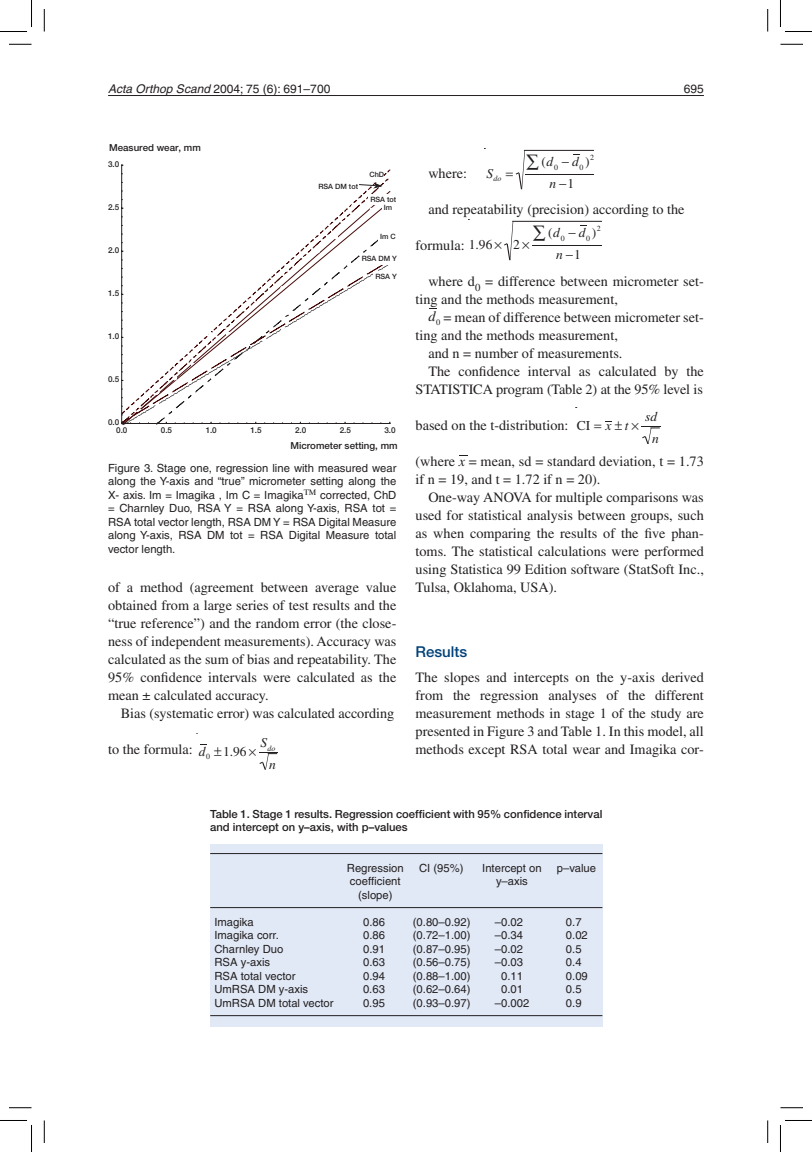
<style>
.page{position:relative;width:812px;height:1152px;background:#fff}
.page>*{position:absolute;margin:0;border:0;box-sizing:border-box;transform-origin:0 0}
.t1{font:500 15px "Helvetica Neue";color:#004279}
.t2{font:14.25px/18px "Times";color:#231f20;text-align:justify}
.t3{font:italic 13.5px/21.3px "Times";color:#231f20;text-align:center}
.t4{font:13.5px "Times";color:#231f20}
.t5{font:12px "Helvetica";color:#231f20}
.t6{font:11.25px/13.5px "Helvetica";color:#231f20;text-align:justify}
.t7{font:500 11.25px/13.5px "Helvetica Neue";color:#231f20}
.t8{font:500 9.75px "Helvetica Neue";color:#231f20}
.t9{font:500 8.1px "Helvetica Neue";color:#231f20}
.t10{font:7.8px "Times";color:#231f20}
.t11{font:italic 7.8px "Times";color:#231f20}
.t12{font:500 7.35px "Helvetica Neue";color:#231f20}
.s1{font-style:italic}
.s2{font-style:normal}
.s3{font-size:13.5px}
.s4{font-style:italic;font-size:14.4px}
.s5{font-style:italic;font-size:13.5px}
</style>
<div class="page">
<hr style="left:121px;top:165px;width:1px;height:258px;background:#231f20">
<svg style="left:121px;top:173px;width:270px;height:252px"></svg>
<hr style="left:108px;top:95px;width:595px;height:1px;background:#231f20">
<hr style="left:525px;top:174px;width:68px;height:1px;background:#231f20">
<hr style="left:524px;top:150px;width:69px;height:1px;background:#231f20">
<hr style="left:532px;top:245px;width:69px;height:1px;background:#231f20">
<hr style="left:512px;top:221px;width:89px;height:1px;background:#231f20">
<div style="left:210px;top:844px;width:392px;height:182px;background:#e1e9f6"></div>
<hr style="left:210px;top:853px;width:392px;height:1px;background:#231f20">
<hr style="left:210px;top:907px;width:392px;height:1px;background:#231f20">
<hr style="left:210px;top:1015px;width:392px;height:1px;background:#231f20">
<svg style="left:9px;top:44px;width:23px;height:1px"></svg>
<svg style="left:780px;top:44px;width:22px;height:1px"></svg>
<svg style="left:9px;top:1107px;width:23px;height:1px"></svg>
<svg style="left:780px;top:1107px;width:22px;height:1px"></svg>
<svg style="left:44px;top:9px;width:1px;height:23px"></svg>
<svg style="left:44px;top:1120px;width:1px;height:22px"></svg>
<svg style="left:767px;top:9px;width:1px;height:23px"></svg>
<svg style="left:767px;top:1120px;width:1px;height:22px"></svg>
<svg style="left:0;top:0;width:32px;height:32px"></svg>
<svg style="left:0;top:1120px;width:32px;height:31px"></svg>
<svg style="left:780px;top:0;width:31px;height:32px"></svg>
<svg style="left:780px;top:1120px;width:31px;height:31px"></svg>
<svg style="left:259px;top:752px;width:19px;height:18px"></svg>
<svg style="left:504px;top:221px;width:9px;height:39px"></svg>
<svg style="left:641px;top:426px;width:20px;height:18px"></svg>
<svg style="left:515px;top:150px;width:23px;height:39px"></svg>
<p class="t5" style="left:108px;top:82px;width:224px"><span class="s1">Acta Orthop Scand</span> 2004; 75 (6): 691–700</p>
<p class="t5" style="left:683px;top:82px;width:22px">695</p>
<p class="t8" style="left:109px;top:142px;width:93px">Measured wear, mm</p>
<p class="t9" style="left:108px;top:159px;width:13px">3.0</p>
<p class="t9" style="left:108px;top:202px;width:13px">2.5</p>
<p class="t9" style="left:108px;top:245px;width:13px">2.0</p>
<p class="t9" style="left:108px;top:288px;width:13px">1.5</p>
<p class="t9" style="left:108px;top:331px;width:13px">1.0</p>
<p class="t9" style="left:108px;top:374px;width:13px">0.5</p>
<p class="t12" style="left:318px;top:182px;width:41px">RSA DM tot</p>
<p class="t12" style="left:369px;top:170px;width:16px">ChD</p>
<p class="t12" style="left:370px;top:195px;width:27px">RSA tot</p>
<p class="t12" style="left:383px;top:203px;width:10px">Im</p>
<p class="t12" style="left:380px;top:232px;width:17px">Im C</p>
<p class="t12" style="left:361px;top:254px;width:37px">RSA DM Y</p>
<p class="t12" style="left:375px;top:271px;width:23px">RSA Y</p>
<p class="t9" style="left:108px;top:417px;width:13px">0.0</p>
<p class="t9" style="left:116px;top:425px;width:13px">0.0</p>
<p class="t9" style="left:161px;top:425px;width:13px">0.5</p>
<p class="t9" style="left:206px;top:425px;width:13px">1.0</p>
<p class="t9" style="left:250px;top:425px;width:13px">1.5</p>
<p class="t9" style="left:295px;top:425px;width:13px">2.0</p>
<p class="t9" style="left:339px;top:425px;width:13px">2.5</p>
<p class="t9" style="left:384px;top:425px;width:13px">3.0</p>
<p class="t8" style="left:290px;top:439px;width:109px">Micrometer setting, mm</p>
<p class="t6" style="left:108px;top:461px;width:290px">Figure 3. Stage one, regression line with measured wear along the Y-axis and “true” micrometer setting along the X- axis. Im = Imagika , Im C = Imagika</p>
<p class="t6" style="left:108px;top:488px;width:290px;text-indent:212px">corrected, ChD = Charnley Duo, RSA Y = RSA along Y-axis, RSA tot = RSA total vector length, RSA DM Y = RSA Digital Measure along Y-axis, RSA DM tot = RSA Digital Measure total vector length.</p>
<p class="t2" style="left:108px;top:578px;width:290px">of a method (agreement between average value obtained from a large series of test results and the “true reference”) and the random error (the close&shy;ness of independent measurements). Accuracy was calculated as the sum of bias and repeatability. The 95% confidence intervals were calculated as the mean ± calculated accuracy.</p>
<p class="t2" style="left:121px;top:704px;width:275px">Bias (systematic error) was calculated according</p>
<p class="t2" style="left:108px;top:740px;width:140px">to the formula: <sub>d</sub> <sub>0</sub> <sub>1.96</sub></p>
<p class="t11" style="left:260px;top:743px;width:16px"><sup>S</sup>do</p>
<p class="t3" style="left:269px;top:753px;width:8px">n</p>
<p class="t10" style="left:541px;top:163px;width:54px"><sup>(</sup><sup>d</sup>0 −<sup>d</sup> 0<sup>)</sup>2</p>
<p class="t3" style="left:549px;top:173px;width:26px">n−<span class="s2">1</span></p>
<p class="t2" style="left:428px;top:200px;width:258px">and repeatability (precision) according to the</p>
<p class="t2" style="left:415px;top:236px;width:78px">formula: <span class="s3">1.96</span></p>
<p class="t4" style="left:513px;top:236px;width:8px">2</p>
<p class="t2" style="left:428px;top:164px;width:40px">where:</p>
<p class="t11" style="left:486px;top:174px;width:16px"><sup>S</sup>do</p>
<p class="t10" style="left:548px;top:234px;width:54px"><sup>(</sup><sup>d</sup>0 −<sup>d</sup> 0<sup>)</sup>2</p>
<p class="t3" style="left:556px;top:244px;width:26px">n−<span class="s2">1</span></p>
<p class="t2" style="left:415px;top:272px;width:290px;text-indent:13px">where d<sub>0</sub> = difference between micrometer set&shy;ting and the methods measurement,</p>
<p class="t2" style="left:428px;top:308px;width:277px"><span class="s4">d</span> <sub>0</sub> = mean of difference between micrometer set-</p>
<p class="t2" style="left:415px;top:326px;width:204px">ting and the methods measurement,</p>
<p class="t2" style="left:428px;top:344px;width:196px">and n = number of measurements.</p>
<p class="t2" style="left:428px;top:362px;width:277px">The confidence interval as calculated by the</p>
<p class="t2" style="left:415px;top:380px;width:289px">STATISTICA program (Table 2) at the 95% level is</p>
<p class="t2" style="left:415px;top:416px;width:214px">based on the t-distribution: <span class="s3">CI</span> <span class="s5">x t</span></p>
<p class="t3" style="left:645px;top:406px;width:15px">sd n</p>
<p class="t2" style="left:415px;top:452px;width:290px">(where <span class="s1">x</span> = mean, sd = standard deviation, t = 1.73 if n = 19, and t = 1.72 if n = 20).</p>
<p class="t2" style="left:415px;top:488px;width:290px;text-indent:13px">One-way ANOVA for multiple comparisons was used for statistical analysis between groups, such as when comparing the results of the five phan&shy;toms. The statistical calculations were performed using Statistica 99 Edition software (StatSoft Inc., Tulsa, Oklahoma, USA).</p>
<p class="t1" style="left:415px;top:642px;width:53px">Results</p>
<p class="t2" style="left:415px;top:668px;width:290px">The slopes and intercepts on the y-axis derived from the regression analyses of the different measurement methods in stage 1 of the study are presented in Figure 3 and Table 1. In this model, all methods except RSA total wear and Imagika cor-</p>
<p class="t7" style="left:210px;top:806px;width:393px">Table 1. Stage 1 results. Regression coefficient with 95% confidence interval and intercept on y–axis, with p–values</p>
<p class="t6" style="left:347px;top:860px;width:58px">Regression</p>
<p class="t6" style="left:419px;top:860px;width:46px">CI (95%)</p>
<p class="t6" style="left:482px;top:860px;width:61px">Intercept on</p>
<p class="t6" style="left:556px;top:860px;width:41px">p–value</p>
<p class="t6" style="left:350px;top:874px;width:52px">coefficient</p>
<p class="t6" style="left:496px;top:874px;width:33px">y–axis</p>
<p class="t6" style="left:358px;top:887px;width:36px">(slope)</p>
<p class="t6" style="left:214px;top:914px;width:41px">Imagika</p>
<p class="t6" style="left:363px;top:914px;width:23px">0.86</p>
<p class="t6" style="left:413px;top:914px;width:59px">(0.80–0.92)</p>
<p class="t6" style="left:495px;top:914px;width:30px">–0.02</p>
<p class="t6" style="left:566px;top:914px;width:17px">0.7</p>
<p class="t6" style="left:214px;top:928px;width:66px">Imagika corr.</p>
<p class="t6" style="left:363px;top:928px;width:23px">0.86</p>
<p class="t6" style="left:413px;top:928px;width:59px">(0.72–1.00)</p>
<p class="t6" style="left:495px;top:928px;width:30px">–0.34</p>
<p class="t6" style="left:566px;top:928px;width:23px">0.02</p>
<p class="t6" style="left:214px;top:941px;width:70px">Charnley Duo</p>
<p class="t6" style="left:363px;top:941px;width:23px">0.91</p>
<p class="t6" style="left:413px;top:941px;width:59px">(0.87–0.95)</p>
<p class="t6" style="left:495px;top:941px;width:30px">–0.02</p>
<p class="t6" style="left:566px;top:941px;width:17px">0.5</p>
<p class="t6" style="left:214px;top:955px;width:57px">RSA y-axis</p>
<p class="t6" style="left:363px;top:955px;width:23px">0.63</p>
<p class="t6" style="left:413px;top:955px;width:59px">(0.56–0.75)</p>
<p class="t6" style="left:495px;top:955px;width:30px">–0.03</p>
<p class="t6" style="left:566px;top:955px;width:17px">0.4</p>
<p class="t6" style="left:214px;top:968px;width:83px">RSA total vector</p>
<p class="t6" style="left:363px;top:968px;width:23px">0.94</p>
<p class="t6" style="left:413px;top:968px;width:59px">(0.88–1.00)</p>
<p class="t6" style="left:501px;top:968px;width:23px">0.11</p>
<p class="t6" style="left:566px;top:968px;width:23px">0.09</p>
<p class="t6" style="left:214px;top:982px;width:95px">UmRSA DM y-axis</p>
<p class="t6" style="left:363px;top:982px;width:23px">0.63</p>
<p class="t6" style="left:413px;top:982px;width:59px">(0.62–0.64)</p>
<p class="t6" style="left:501px;top:982px;width:23px">0.01</p>
<p class="t6" style="left:566px;top:982px;width:17px">0.5</p>
<p class="t6" style="left:214px;top:995px;width:121px">UmRSA DM total vector</p>
<p class="t6" style="left:363px;top:995px;width:23px">0.95</p>
<p class="t6" style="left:413px;top:995px;width:59px">(0.93–0.97)</p>
<p class="t6" style="left:495px;top:995px;width:36px">–0.002</p>
<p class="t6" style="left:566px;top:995px;width:17px">0.9</p>
</div>
